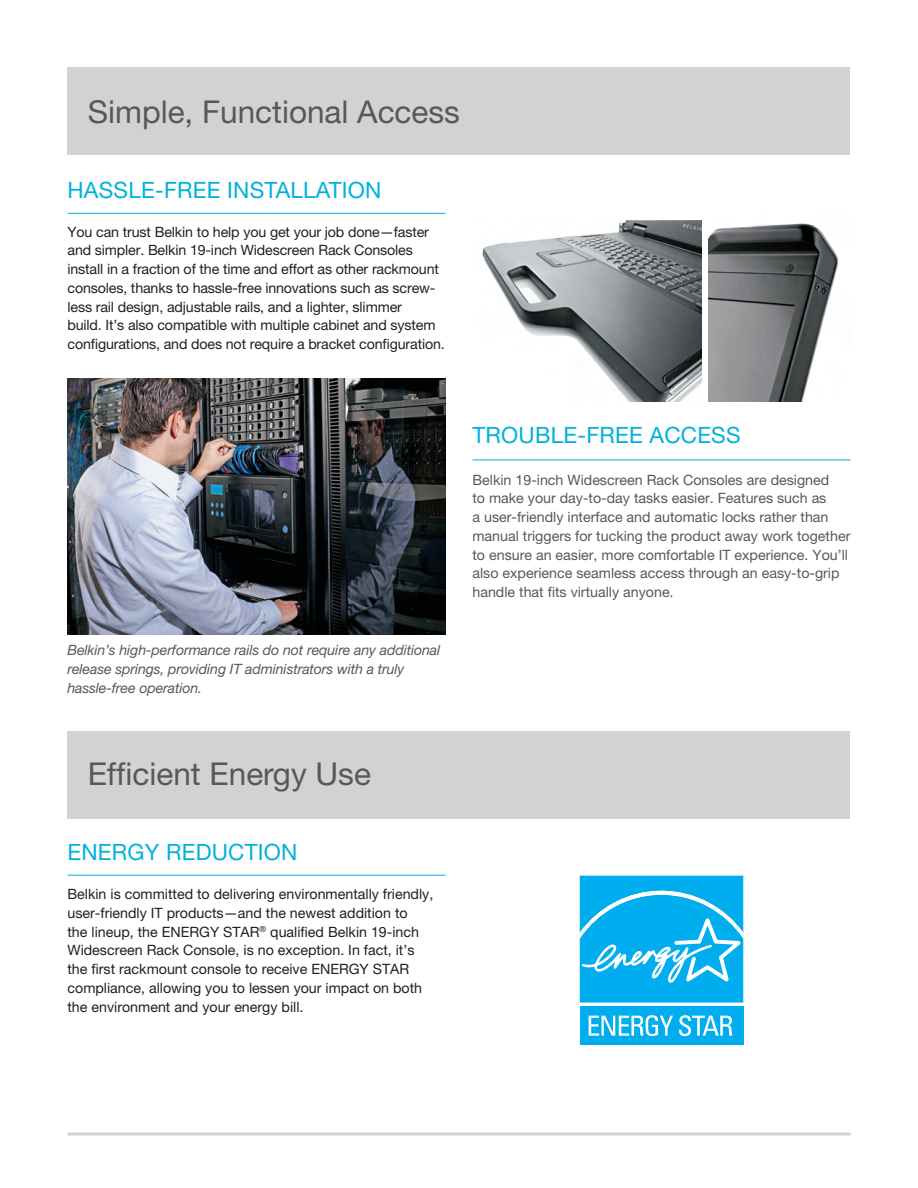
<style>
.page{position:relative;width:918px;height:1188px;background:#fff}
.page>*{position:absolute;margin:0;border:0;box-sizing:border-box;transform-origin:0 0}
.t1{font:31.5px "Helvetica Neue LT Pro";color:#57585a}
.t2{font:22.5px "Helvetica Neue LT Pro";letter-spacing:.01em;color:#00b1dc}
.t3{font:14.25px/18.8px "Helvetica Neue LT Pro";letter-spacing:-.01em;color:#231f20}
.t4{font:14.25px/18.8px "Helvetica Neue LT Pro";color:#57585a}
.t5{font:italic 14.25px/18.8px "Helvetica Neue LT Pro";letter-spacing:-.01em;color:#57585a}
</style>
<div class="page">
<div style="left:68px;top:731px;width:782px;height:88px;background:#d1d2d4"></div>
<div style="left:68px;top:68px;width:782px;height:87px;background:#d1d2d4"></div>
<hr style="left:68px;top:875px;width:378px;height:1px;background:#00b1dc">
<hr style="left:68px;top:213px;width:378px;height:1px;background:#00b1dc">
<hr style="left:472px;top:460px;width:378px;height:1px;background:#00b1dc">
<img style="left:482px;top:221px;width:220px;height:180px">
<img style="left:709px;top:223px;width:130px;height:178px">
<img style="left:68px;top:378px;width:378px;height:256px">
<div style="left:576px;top:872px;width:171px;height:176px;background:linear-gradient(to right,#fff,#fff)"></div>
<div style="left:580px;top:1006px;width:163px;height:39px;background:#00aeef"></div>
<svg style="left:580px;top:876px;width:163px;height:127px;background:#21b8f1"></svg>
<svg style="left:589px;top:1015px;width:84px;height:21px"></svg>
<svg style="left:679px;top:1015px;width:53px;height:21px"></svg>
<hr style="left:68px;top:1132px;width:782px;height:4px;background:#dcddde">
<h1 class="t1" style="left:88px;top:92px;width:374px">Simple, Functional Access</h1>
<h2 class="t2" style="left:68px;top:176px;width:315px">HASSLE-FREE INSTALLATION</h2>
<p class="t3" style="left:68px;top:222px;width:379px">You can trust Belkin to help you get your job done—faster and simpler. Belkin 19-inch Widescreen Rack Consoles install in a fraction of the time and effort as other rackmount consoles, thanks to hassle-free innovations such as screw&shy;less rail design, adjustable rails, and a lighter, slimmer<br>build. It’s also compatible with multiple cabinet and system configurations, and does not require a bracket configuration.</p>
<p class="t5" style="left:68px;top:640px;width:374px">Belkin’s high-performance rails do not require any additional release springs, providing IT administrators with a truly hassle-free operation.</p>
<h1 class="t1" style="left:88px;top:755px;width:285px">Efficient Energy Use</h1>
<h2 class="t2" style="left:68px;top:838px;width:232px">ENERGY REDUCTION</h2>
<p class="t3" style="left:68px;top:884px;width:367px">Belkin is committed to delivering environmentally friendly, user-friendly IT products—and the newest addition to<br>the lineup, the ENERGY STAR<sup>®</sup> qualified Belkin 19-inch Widescreen Rack Console, is no exception. In fact, it’s the first rackmount console to receive ENERGY STAR compliance, allowing you to lessen your impact on both the environment and your energy bill.</p>
<h2 class="t2" style="left:472px;top:421px;width:270px">TROUBLE-FREE ACCESS</h2>
<p class="t4" style="left:472px;top:470px;width:379px">Belkin 19-inch Widescreen Rack Consoles are designed<br>to make your day-to-day tasks easier. Features such as<br>a user-friendly interface and automatic locks rather than manual triggers for tucking the product away work together to ensure an easier, more comfortable IT experience. You’ll also experience seamless access through an easy-to-grip handle that fits virtually anyone.</p>
</div>
